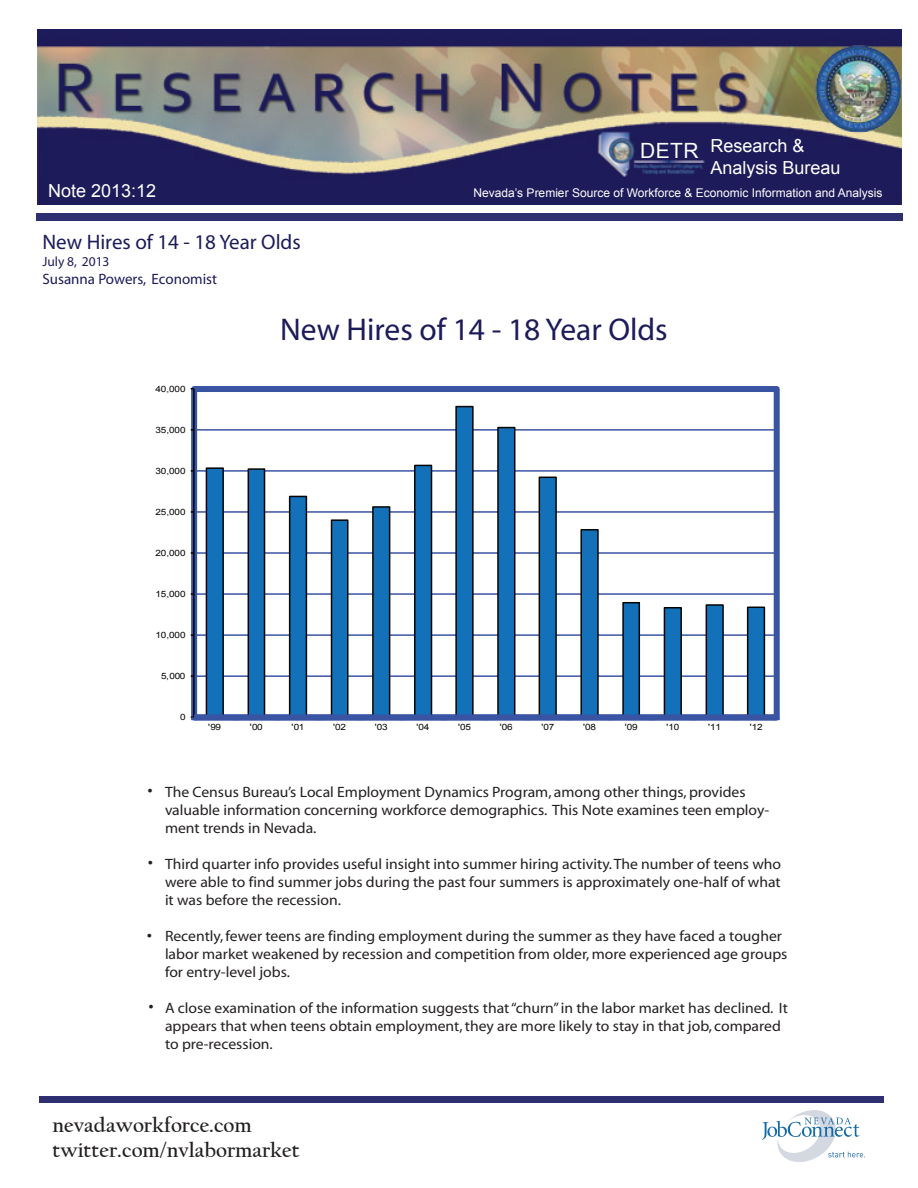
<style>
.page{position:relative;width:918px;height:1188px;background:#fff}
.page>*{position:absolute;margin:0;border:0;box-sizing:border-box;transform-origin:0 0}
.t1{font:31.5px "Myriad";color:#1d1b59}
.t2{font:700 21px/25.2px "Californian FB";color:#231f20}
.t3{font:21px "Myriad";color:#1d1b59}
.t4{font:21px "Arial";color:#fbfcfc}
.t5{font:18px/21.6px "Arial";color:#fff}
.t6{font:15px/18px "Myriad";color:#231f20;scale:1.04 1}
.t7{font:15px "Myriad";color:#1d1b59}
.t8{font:15px "Arial";color:#231f20}
.t9{font:13.5px "Myriad";color:#1d1b59}
.t10{font:12px "Arial";color:#fff}
.t11{font:8.7px "Arial";letter-spacing:-.03em;color:#050504;scale:1.15 1}
</style>
<div class="page">
<img style="left:37px;top:29px;width:864px;height:176px">
<img style="left:762px;top:1110px;width:102px;height:52px">
<div style="left:36px;top:213px;width:867px;height:8px;background:#2d2f70"></div>
<div style="left:40px;top:1096px;width:843px;height:6px;background:#2d2f70"></div>
<hr style="left:194px;top:429px;width:583px;height:2px;background:#3a54a4">
<hr style="left:194px;top:470px;width:583px;height:2px;background:#3a54a4">
<hr style="left:194px;top:511px;width:583px;height:2px;background:#3a54a4">
<hr style="left:194px;top:552px;width:583px;height:2px;background:#3a54a4">
<hr style="left:194px;top:593px;width:583px;height:2px;background:#3a54a4">
<hr style="left:194px;top:634px;width:583px;height:2px;background:#3a54a4">
<hr style="left:194px;top:675px;width:583px;height:2px;background:#3a54a4">
<div style="left:191px;top:386px;width:589px;height:334px;border:6px solid #3a54a4"></div>
<div style="left:206px;top:468px;width:17px;height:249px;background:#1371b9"></div>
<div style="left:206px;top:467px;width:18px;height:250px;border:2px solid #050504"></div>
<div style="left:248px;top:469px;width:17px;height:248px;background:#1371b9"></div>
<div style="left:248px;top:468px;width:17px;height:249px;border:2px solid #050504"></div>
<div style="left:290px;top:496px;width:16px;height:221px;background:#1371b9"></div>
<div style="left:289px;top:496px;width:18px;height:221px;border:2px solid #050504"></div>
<div style="left:332px;top:520px;width:16px;height:197px;background:#1371b9"></div>
<div style="left:331px;top:519px;width:18px;height:198px;border:2px solid #050504"></div>
<div style="left:373px;top:507px;width:17px;height:210px;background:#1371b9"></div>
<div style="left:372px;top:506px;width:18px;height:211px;border:2px solid #050504"></div>
<div style="left:415px;top:465px;width:17px;height:252px;background:#1371b9"></div>
<div style="left:414px;top:465px;width:18px;height:252px;border:2px solid #050504"></div>
<div style="left:456px;top:407px;width:17px;height:310px;background:#1371b9"></div>
<div style="left:455px;top:406px;width:19px;height:311px;border:2px solid #050504"></div>
<div style="left:498px;top:428px;width:17px;height:289px;background:#1371b9"></div>
<div style="left:497px;top:427px;width:18px;height:290px;border:2px solid #050504"></div>
<div style="left:539px;top:477px;width:17px;height:240px;background:#1371b9"></div>
<div style="left:539px;top:477px;width:18px;height:240px;border:2px solid #050504"></div>
<div style="left:581px;top:530px;width:17px;height:187px;background:#1371b9"></div>
<div style="left:580px;top:529px;width:19px;height:188px;border:2px solid #050504"></div>
<div style="left:623px;top:603px;width:16px;height:114px;background:#1371b9"></div>
<div style="left:622px;top:602px;width:18px;height:115px;border:2px solid #050504"></div>
<div style="left:664px;top:608px;width:17px;height:109px;background:#1371b9"></div>
<div style="left:664px;top:607px;width:18px;height:110px;border:2px solid #050504"></div>
<div style="left:706px;top:605px;width:17px;height:112px;background:#1371b9"></div>
<div style="left:706px;top:604px;width:18px;height:113px;border:2px solid #050504"></div>
<div style="left:748px;top:607px;width:16px;height:110px;background:#1371b9"></div>
<div style="left:747px;top:607px;width:18px;height:110px;border:2px solid #050504"></div>
<hr style="left:193px;top:389px;width:2px;height:328px;background:#050504">
<div style="left:194px;top:714px;width:583px;height:6px;background:#3a54a4"></div>
<svg style="left:191px;top:716px;width:4px;height:4px"></svg>
<p class="t5" style="left:48px;top:180px;width:110px">Note 2013:12</p>
<h2 class="t3" style="left:43px;top:232px;width:260px">New Hires of 14 - 18 Year Olds</h2>
<p class="t9" style="left:43px;top:254px;width:69px">July 8, 2013</p>
<p class="t7" style="left:43px;top:271px;width:176px">Susanna Powers, Economist</p>
<p class="t5" style="left:710px;top:135px;width:132px">Research &amp;<br>Analysis Bureau</p>
<p class="t10" style="left:474px;top:185px;width:411px">Nevada’s Premier Source of Workforce &amp; Economic Information and Analysis</p>
<h2 class="t4" style="left:640px;top:137px;width:60px">DETR</h2>
<p class="t11" style="left:156px;top:383px;width:28px">40,000</p>
<p class="t11" style="left:156px;top:424px;width:28px">35,000</p>
<p class="t11" style="left:156px;top:465px;width:28px">30,000</p>
<p class="t11" style="left:156px;top:506px;width:28px">25,000</p>
<p class="t11" style="left:156px;top:547px;width:28px">20,000</p>
<p class="t11" style="left:156px;top:588px;width:28px">15,000</p>
<p class="t11" style="left:156px;top:629px;width:28px">10,000</p>
<p class="t11" style="left:161px;top:670px;width:23px">5,000</p>
<p class="t11" style="left:180px;top:711px;width:6px">0</p>
<h1 class="t1" style="left:280px;top:314px;width:389px">New Hires of 14 - 18 Year Olds</h1>
<p class="t11" style="left:208px;top:722px;width:13px">'99</p>
<p class="t11" style="left:250px;top:722px;width:13px">'00</p>
<p class="t11" style="left:292px;top:722px;width:13px">'01</p>
<p class="t11" style="left:333px;top:722px;width:13px">'02</p>
<p class="t11" style="left:375px;top:722px;width:13px">'03</p>
<p class="t11" style="left:417px;top:722px;width:13px">'04</p>
<p class="t11" style="left:458px;top:722px;width:13px">'05</p>
<p class="t11" style="left:500px;top:722px;width:13px">'06</p>
<p class="t11" style="left:541px;top:722px;width:13px">'07</p>
<p class="t11" style="left:583px;top:722px;width:13px">'08</p>
<p class="t11" style="left:625px;top:722px;width:13px">'09</p>
<p class="t11" style="left:666px;top:722px;width:13px">'10</p>
<p class="t11" style="left:708px;top:722px;width:13px">'11</p>
<p class="t11" style="left:750px;top:722px;width:13px">'12</p>
<p class="t8" style="left:148px;top:781px;width:7px">•</p>
<p class="t8" style="left:148px;top:853px;width:7px">•</p>
<p class="t8" style="left:147px;top:926px;width:7px">•</p>
<p class="t8" style="left:148px;top:997px;width:7px">•</p>
<p class="t6" style="left:165px;top:784px;width:583px">The Census Bureau’s Local Employment Dynamics Program, among other things, provides valuable information concerning workforce demographics. This Note examines teen employ&shy;ment trends in Nevada.</p>
<p class="t6" style="left:165px;top:856px;width:594px;text-align:justify">Third quarter info provides useful insight into summer hiring activity. The number of teens who were able to find summer jobs during the past four summers is approximately one-half of what it was before the recession.</p>
<p class="t6" style="left:165px;top:928px;width:600px">Recently, fewer teens are finding employment during the summer as they have faced a tougher labor market weakened by recession and competition from older, more experienced age groups for entry-level jobs.</p>
<p class="t6" style="left:165px;top:1000px;width:601px">A close examination of the information suggests that “churn” in the labor market has declined. It appears that when teens obtain employment, they are more likely to stay in that job, compared to pre-recession.</p>
<h2 class="t2" style="left:52px;top:1112px;width:249px">nevadaworkforce.com twitter.com/nvlabormarket</h2>
</div>
